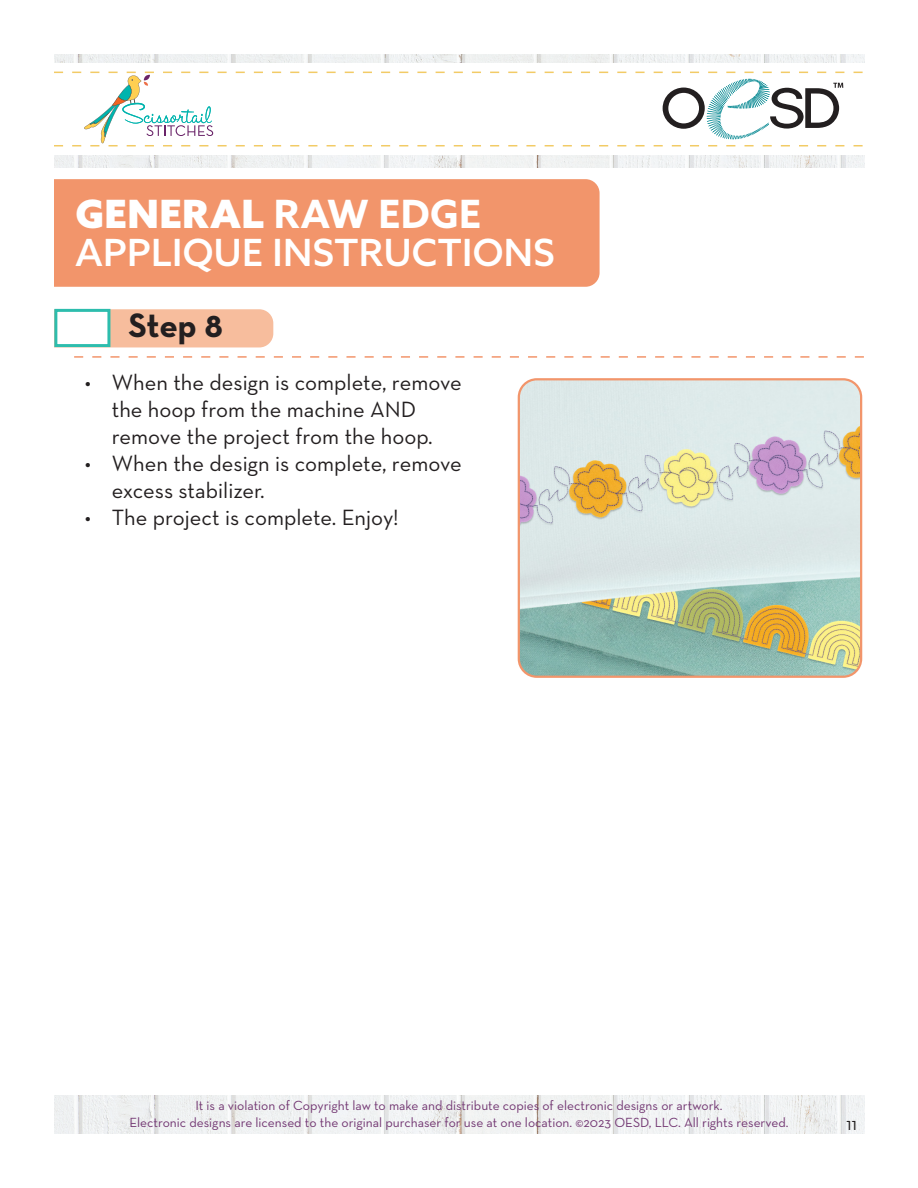
<style>
.page{position:relative;width:918px;height:1188px;background:#fff}
.page>*{position:absolute;margin:0;border:0;box-sizing:border-box;transform-origin:0 0}
.t1{font:900 39px "Azo Sans";letter-spacing:.01em;color:#fff}
.t2{font:500 37.5px "Azo Sans";letter-spacing:.01em;color:#fff}
.t3{font:700 34.5px "Neutra Text";color:#231f20}
.t4{font:22.5px/27px "Neutra Text";color:#231f20}
.t5{font:18px "Neutra Text";color:#231f20}
.t6{font:13.5px "Neutra Text";color:#733873}
.s1{font-weight:700}
</style>
<div class="page">
<div style="left:54px;top:179px;width:546px;height:108px;background:#f2956b"></div>
<img style="left:54px;top:1096px;width:810px;height:38px">
<img style="left:54px;top:54px;width:810px;height:113px">
<div style="left:29px;top:63px;width:863px;height:92px;background:#fff"></div>
<svg style="left:54px;top:72px;width:809px;height:74px"></svg>
<div style="left:110px;top:309px;width:163px;height:38px;background:#f7bd9d"></div>
<svg style="left:74px;top:356px;width:790px;height:2px"></svg>
<div style="left:54px;top:309px;width:56px;height:38px;background:#fff;border:3px solid #2dbdad"></div>
<img style="left:519px;top:381px;width:342px;height:294px">
<div style="left:518px;top:378px;width:344px;height:300px;border:2px solid #f2956b;border-radius:18px"></div>
<p class="t1" style="left:75px;top:188px;width:407px">GENERAL <span class="s1">RAW EDGE</span></p>
<p class="t2" style="left:75px;top:227px;width:481px">APPLIQUE INSTRUCTIONS</p>
<p class="t3" style="left:128px;top:304px;width:96px">Step 8</p>
<p class="t4" style="left:112px;top:368px;width:352px;text-indent:-27px">• When the design is complete, remove the hoop from the machine AND remove the project from the hoop.</p>
<p class="t4" style="left:112px;top:449px;width:352px;text-indent:-27px">• When the design is complete, remove excess stabilizer.</p>
<p class="t4" style="left:85px;top:503px;width:316px">• The project is complete. Enjoy!</p>
<p class="t6" style="left:195px;top:1098px;width:529px">It is a violation of Copyright law to make and distribute copies of electronic designs or artwork.</p>
<p class="t6" style="left:129px;top:1114px;width:661px">Electronic designs are licensed to the original purchaser for use at one location. ©2023 OESD, LLC. All rights reserved.</p>
<p class="t5" style="left:847px;top:1113px;width:12px">11</p>
</div>
